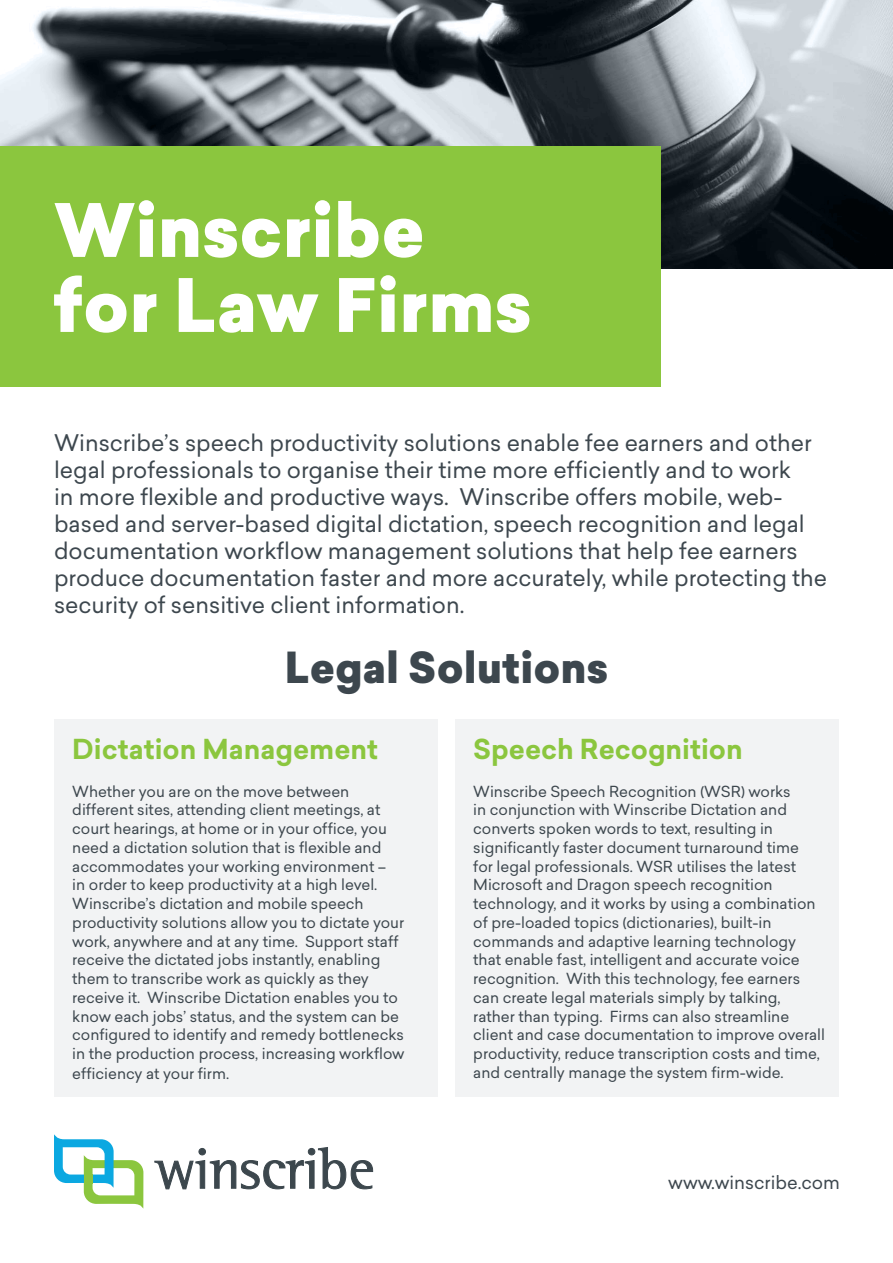
<style>
.page{position:relative;width:893px;height:1263px;background:#fff}
.page>*{position:absolute;margin:0;border:0;box-sizing:border-box;transform-origin:0 0}
.t1{font:900 72px "Sailec";color:#fff}
.t2{font:900 42px "Sailec";color:#3d474e}
.t3{font:700 27px "Sailec";color:#8bc63e}
.t4{font:22.5px/27px "Sailec";color:#3d474e}
.t5{font:18px "Sailec";color:#3d474e}
.t6{font:15px/18.8px "Sailec";color:#3d474e}
</style>
<div class="page">
<svg style="left:0;top:0;width:893px;height:269px;background:#72797e"></svg>
<div style="left:455px;top:720px;width:384px;height:377px;background:#f2f3f4"></div>
<div style="left:54px;top:720px;width:384px;height:377px;background:#f2f3f4"></div>
<div style="left:0;top:147px;width:660px;height:240px;background:#8bc63e"></div>
<svg style="left:154px;top:1147px;width:219px;height:43px"></svg>
<svg style="left:54px;top:1134px;width:89px;height:74px"></svg>
<div style="left:84px;top:1174px;width:9px;height:9px;background:#8bc63e"></div>
<p class="t1" style="left:54px;top:178px;width:372px">Winscribe</p>
<p class="t1" style="left:54px;top:253px;width:479px">for Law Firms</p>
<p class="t4" style="left:54px;top:429px;width:775px">Winscribe’s speech productivity solutions enable fee earners and other legal professionals to organise their time more efficiently and to work<br>in more flexible and productive ways. Winscribe offers mobile, web&shy;based and server-based digital dictation, speech recognition and legal documentation workflow management solutions that help fee earners produce documentation faster and more accurately, while protecting the security of sensitive client information.</p>
<p class="t2" style="left:285px;top:637px;width:325px">Legal Solutions</p>
<p class="t3" style="left:72px;top:730px;width:307px">Dictation Management</p>
<p class="t6" style="left:72px;top:781px;width:334px">Whether you are on the move between different sites, attending client meetings, at court hearings, at home or in your office, you need a dictation solution that is flexible and accommodates your working environment –<br>in order to keep productivity at a high level.<br>Winscribe’s dictation and mobile speech productivity solutions allow you to dictate your work, anywhere and at any time. Support staff receive the dictated jobs instantly, enabling them to transcribe work as quickly as they receive it. Winscribe Dictation enables you to know each jobs’ status, and the system can be configured to identify and remedy bottlenecks in the production process, increasing workflow efficiency at your firm.</p>
<p class="t3" style="left:473px;top:730px;width:271px">Speech Recognition</p>
<p class="t6" style="left:473px;top:781px;width:353px">Winscribe Speech Recognition (WSR) works<br>in conjunction with Winscribe Dictation and converts spoken words to text, resulting in significantly faster document turnaround time<br>for legal professionals. WSR utilises the latest Microsoft and Dragon speech recognition technology, and it works by using a combination of pre-loaded topics (dictionaries), built-in commands and adaptive learning technology that enable fast, intelligent and accurate voice recognition. With this technology, fee earners can create legal materials simply by talking, rather than typing. Firms can also streamline client and case documentation to improve overall productivity, reduce transcription costs and time, and centrally manage the system firm-wide.</p>
<p class="t5" style="left:668px;top:1170px;width:173px">www.winscribe.com</p>
</div>
